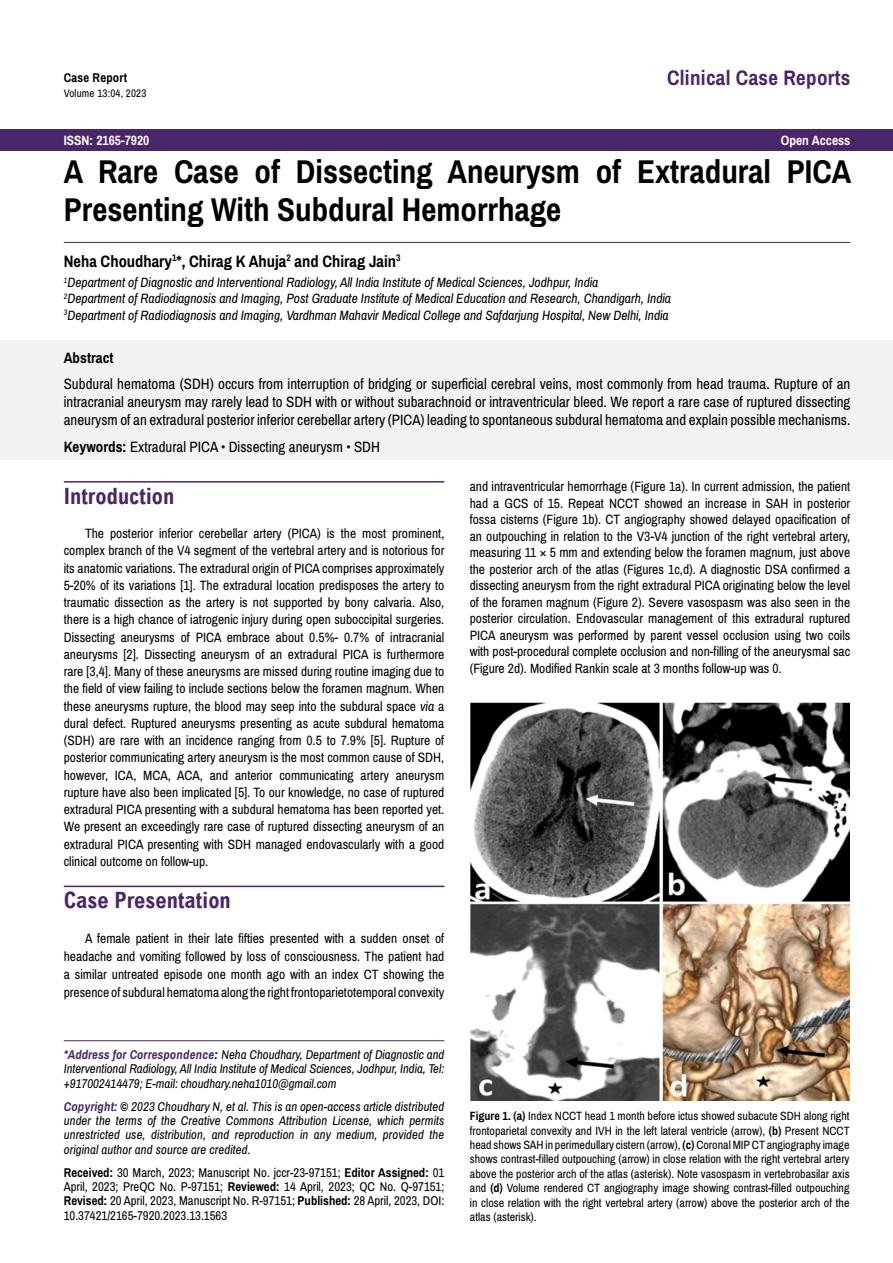
<style>
.page{position:relative;width:893px;height:1263px;background:#fff}
.page>*{position:absolute;margin:0;border:0;box-sizing:border-box;transform-origin:0 0}
.t1{font:700 33px/37.5px "Archivo Narrow";color:#000}
.t2{font:700 condensed 22.5px "Arial";color:#49266c}
.t3{font:700 21px "Archivo Narrow";letter-spacing:.015em;color:#49266c}
.t4{font:700 16.5px "Archivo Narrow";color:#000}
.t5{font:15px/18px "Archivo Narrow";color:#000;text-align:justify}
.t6{font:700 15px "Archivo Narrow";color:#000}
.t7{font:13.5px/17.2px "Archivo Narrow";color:#000;text-align:justify}
.t8{font:italic 13.5px/16.2px "Archivo Narrow";color:#000}
.t9{font:700 13.5px "Archivo Narrow";color:#fff}
.t10{font:italic 12.75px/14.4px "Archivo Narrow";letter-spacing:.005em;color:#000;text-align:justify}
.t11{font:12.75px/14.4px "Archivo Narrow";color:#000;text-align:justify}
.t12{font:700 12.75px "Archivo Narrow";letter-spacing:.015em;color:#000}
.t13{font:12px/14.4px "Archivo Narrow";color:#000;text-align:justify}
.t14{font:10.95px "Archivo Narrow";letter-spacing:.015em;color:#000}
.s1{font-weight:700}
.s2{color:#202020}
.s3{font-family:"Minion Pro"}
.s4{font-style:italic}
.s5{font-weight:700;color:#49266c}
</style>
<div class="page">
<div style="left:0;top:129px;width:893px;height:21px;background:#49266c"></div>
<hr style="left:64px;top:1040px;width:380px;height:1px;background:#49266c">
<hr style="left:64px;top:242px;width:786px;height:1px;background:#49266c">
<div style="left:0;top:341px;width:893px;height:119px;background:#f2f2f2"></div>
<hr style="left:64px;top:481px;width:380px;height:2px;background:#49266c">
<hr style="left:64px;top:886px;width:380px;height:1px;background:#49266c">
<img style="left:470px;top:702px;width:379px;height:398px">
<p class="t12" style="left:64px;top:70px;width:65px">Case Report</p>
<h3 class="t3" style="left:667px;top:65px;width:185px">Clinical Case Reports</h3>
<p class="t14" style="left:64px;top:86px;width:84px">Volume 13:04, 2023</p>
<p class="t9" style="left:64px;top:133px;width:87px">ISSN: 2165-7920</p>
<p class="t9" style="left:781px;top:133px;width:71px">Open Access</p>
<h1 class="t1" style="left:64px;top:153px;width:789px">A Rare Case of Dissecting Aneurysm of Extradural PICA<br>Presenting With Subdural Hemorrhage</h1>
<p class="t4" style="left:64px;top:251px;width:338px">Neha Choudhary<sup>1</sup>*, Chirag K Ahuja<sup>2</sup> and Chirag Jain<sup>3</sup></p>
<p class="t8" style="left:64px;top:275px;width:609px"><sup>1</sup>Department of Diagnostic and Interventional Radiology, All India Institute of Medical Sciences, Jodhpur, India<br><sup>2</sup>Department of Radiodiagnosis and Imaging, Post Graduate Institute of Medical Education and Research, Chandigarh, India<br><sup>3</sup>Department of Radiodiagnosis and Imaging, Vardhman Mahavir Medical College and Safdarjung Hospital, New Delhi, India</p>
<p class="t6" style="left:64px;top:349px;width:51px">Abstract</p>
<p class="t5" style="left:64px;top:375px;width:788px">Subdural hematoma (SDH) occurs from interruption of bridging or superficial cerebral veins, most commonly from head trauma. Rupture of an intracranial aneurysm may rarely lead to SDH with or without subarachnoid or intraventricular bleed. We report a rare case of ruptured dissecting aneurysm of an extradural posterior inferior cerebellar artery (PICA) leading to spontaneous subdural hematoma and explain possible mechanisms.</p>
<p class="t5" style="left:64px;top:438px;width:318px"><span class="s1">Keywords:</span> Extradural PICA <span class="s2">•</span> Dissecting aneurysm <span class="s2">•</span> SDH</p>
<h2 class="t2" style="left:64px;top:483px;width:112px">Introduction</h2>
<p class="t7" style="left:64px;top:525px;width:382px;text-indent:21px">The posterior inferior cerebellar artery (PICA) is the most prominent, complex branch of the V4 segment of the vertebral artery and is notorious for its anatomic variations. The extradural origin of PICA comprises approximately 5-20% of its variations [1]<span class="s3">.</span> The extradural location predisposes the artery to traumatic dissection as the artery is not supported by bony calvaria. Also, there is a high chance of iatrogenic injury during open suboccipital surgeries.<br>Dissecting aneurysms of PICA embrace about 0.5%- 0.7% of intracranial aneurysms [2]. Dissecting aneurysm of an extradural PICA is furthermore rare [3,4]. Many of these aneurysms are missed during routine imaging due to the field of view failing to include sections below the foramen magnum. When these aneurysms rupture, the blood may seep into the subdural space <span class="s4">via</span> a dural defect. Ruptured aneurysms presenting as acute subdural hematoma (SDH) are rare with an incidence ranging from 0.5 to 7.9% [5]. Rupture of posterior communicating artery aneurysm is the most common cause of SDH, however, ICA, MCA, ACA, and anterior communicating artery aneurysm rupture have also been implicated [5]. To our knowledge, no case of ruptured extradural PICA presenting with a subdural hematoma has been reported yet.<br>We present an exceedingly rare case of ruptured dissecting aneurysm of an extradural PICA presenting with SDH managed endovascularly with a good clinical outcome on follow-up.</p>
<h2 class="t2" style="left:64px;top:888px;width:169px">Case Presentation</h2>
<p class="t7" style="left:64px;top:930px;width:382px;line-height:18px;text-indent:21px">A female patient in their late fifties presented with a sudden onset of headache and vomiting followed by loss of consciousness. The patient had a similar untreated episode one month ago with an index CT showing the presence of subdural hematoma along the right frontoparietotemporal convexity</p>
<p class="t7" style="left:470px;top:478px;width:382px;line-height:16.5px">and intraventricular hemorrhage (Figure 1a). In current admission, the patient had a GCS of 15. Repeat NCCT showed an increase in SAH in posterior fossa cisterns (Figure 1b). CT angiography showed delayed opacification of an outpouching in relation to the V3-V4 junction of the right vertebral artery, measuring 11 × 5 mm and extending below the foramen magnum, just above the posterior arch of the atlas (Figures 1c,d). A diagnostic DSA confirmed a dissecting aneurysm from the right extradural PICA originating below the level of the foramen magnum (Figure 2). Severe vasospasm was also seen in the posterior circulation. Endovascular management of this extradural ruptured PICA aneurysm was performed by parent vessel occlusion using two coils with post-procedural complete occlusion and non-filling of the aneurysmal sac (Figure 2d). Modified Rankin scale at 3 months follow-up was 0.</p>
<p class="t10" style="left:64px;top:1047px;width:382px"><span class="s5">*Address for Correspondence</span><span class="s1">:</span> Neha Choudhary, Department of Diagnostic and Interventional Radiology, All India Institute of Medical Sciences, Jodhpur, India, Tel: +917002414479; E-mail: choudhary.neha1010@gmail.com</p>
<p class="t10" style="left:64px;top:1099px;width:382px"><span class="s5">Copyright:</span> <span class="s1">©</span> 2023 Choudhary N, et al. This is an open-access article distributed under the terms of the Creative Commons Attribution License, which permits unrestricted use, distribution, and reproduction in any medium, provided the original author and source are credited.</p>
<p class="t11" style="left:64px;top:1165px;width:382px"><span class="s1">Received:</span> 30 March, 2023; Manuscript No. jccr-23-97151; <span class="s1">Editor Assigned:</span> 01<br>April, 2023; PreQC No. P-97151; <span class="s1">Reviewed:</span> 14 April, 2023; QC No. Q-97151; <span class="s1">Revised:</span> 20 April, 2023, Manuscript No. R-97151; <span class="s1">Published:</span> 28 April, 2023, DOI:<br>10.37421/2165-7920.2023.13.1563</p>
<p class="t13" style="left:470px;top:1109px;width:381px"><span class="s1">Figure 1. (a)</span> Index NCCT head 1 month before ictus showed subacute SDH along right frontoparietal convexity and IVH in the left lateral ventricle (arrow), <span class="s1">(b)</span> Present NCCT head shows SAH in perimedullary cistern (arrow), <span class="s1">(c)</span> Coronal MIP CT angiography image shows contrast-filled outpouching (arrow) in close relation with the right vertebral artery above the posterior arch of the atlas (asterisk). Note vasospasm in vertebrobasilar axis and <span class="s1">(d)</span> Volume rendered CT angiography image showing contrast-filled outpouching in close relation with the right vertebral artery (arrow) above the posterior arch of the atlas (asterisk).</p>
</div>
